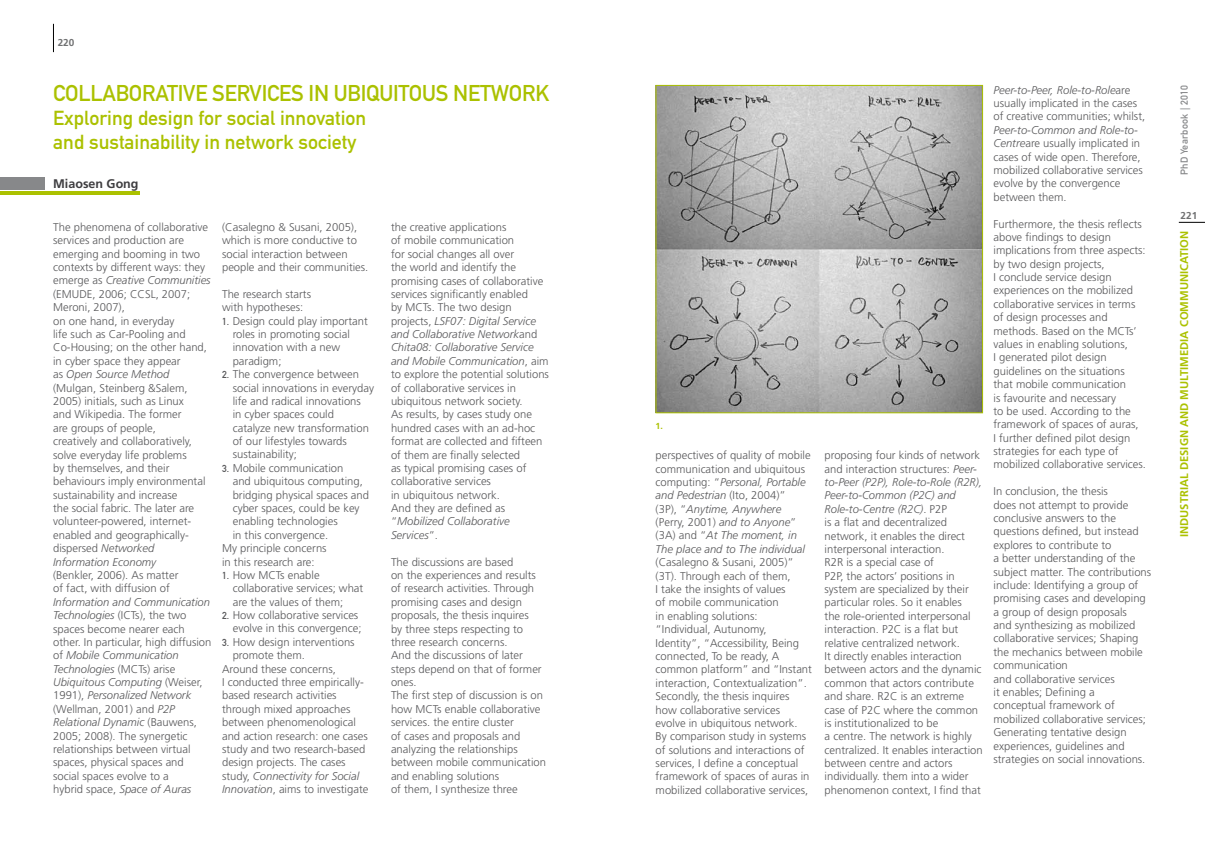
<style>
.page{position:relative;width:1205px;height:851px;background:#fff}
.page>*{position:absolute;margin:0;border:0;box-sizing:border-box;transform-origin:0 0}
.t1{font:22.5px "DIN Mittelschrift Std";letter-spacing:-.01em;color:#abc100}
.t2{font:20px/24px "DIN Mittelschrift Std";color:#abc100}
.t3{font:700 12.5px "Frutiger LT Std";color:#3e3d40}
.t4{font:300 11.25px/13.4px "Frutiger LT Std";color:#58585a}
.t5{font:700 11.25px "Frutiger LT Std";color:#abc100}
.t6{font:italic 300 11.25px "Frutiger LT Std";color:#58585a}
.t7{font:10px "DIN Mittelschrift Std";letter-spacing:.03em;color:#87888a}
.t8{font:700 10px "Frutiger LT Std";color:#707172}
.t9{font:700 8.75px "Frutiger LT Std";color:#abc100}
.s1{font-style:italic}
.s2{font-family:"DIN Mittelschrift Std";font-weight:400;font-size:10px}
.s3{font-style:normal}
</style>
<div class="page">
<svg style="left:53px;top:24px;width:1px;height:28px"></svg>
<svg style="left:1179px;top:222px;width:26px;height:1px"></svg>
<hr style="left:0;top:191px;width:139px;height:4px;background:#abc100">
<div style="left:0;top:178px;width:44px;height:12px;background:#87888a"></div>
<img style="left:658px;top:87px;width:323px;height:324px">
<div style="left:656px;top:85px;width:327px;height:328px;border:1px solid #abc100"></div>
<p class="t8" style="left:58px;top:37px;width:18px">220</p>
<h1 class="t1" style="left:53px;top:80px;width:25px">Collaborative</h1>
<h1 class="t1" style="left:212px;top:80px;width:25px">Services</h1>
<h1 class="t1" style="left:309px;top:80px;width:51px">in Ubiquitous</h1>
<h1 class="t1" style="left:453px;top:80px;width:29px">Networ</h1>
<h1 class="t1" style="left:535px;top:80px;width:13px">k</h1>
<h2 class="t2" style="left:53px;top:106px;width:315px">Exploring design for social innovation and sustainability in network society</h2>
<p class="t3" style="left:53px;top:176px;width:87px">Miaosen Gong</p>
<p class="t4" style="left:53px;top:220px;width:159px">The phenomena of collaborative services and production are emerging and booming in two contexts by different ways: they emerge as <span class="s1">Creative Communities </span>(EMUDE, 2006; CCSL, 2007;<br>Meroni, 2007),<br>on one hand, in everyday<br>life such as Car-Pooling and<br>Co-Housing; on the other hand, in cyber space they appear<br>as <span class="s1">Open Source Method </span>(Mulgan, Steinberg &amp;Salem,<br>2005) initials, such as Linux<br>and Wikipedia. The former<br>are groups of people,<br>creatively and collaboratively, solve everyday life problems<br>by themselves, and their behaviours imply environmental sustainability and increase<br>the social fabric. The later are volunteer-powered, internet&shy;enabled and geographically&shy;dispersed <span class="s1">Networked<br>Information Economy</span></p>
<p class="t4" style="left:53px;top:568px;width:127px">(Benkler, 2006). As matter of fact, with diffusion of</p>
<p class="t4" style="left:53px;top:595px;width:160px"><span class="s1">Information and Communication<br>Technologies</span> (ICTs), the two spaces become nearer each other. In particular, high diffusion of <span class="s1">Mobile Communication<br>Technologies</span> (MCTs) arise<br><span class="s1">Ubiquitous Computing</span> (Weiser,<br>1991), <span class="s1">Personalized Network </span>(Wellman, 2001) and <span class="s1">P2P<br>Relational Dynamic</span> (Bauwens,<br>2005; 2008). The synergetic relationships between virtual spaces, physical spaces and social spaces evolve to a<br>hybrid space, <span class="s1">Space of Auras</span></p>
<p class="t4" style="left:222px;top:220px;width:148px">(Casalegno &amp; Susani, 2005), which is more conductive to social interaction between people and their communities.</p>
<p class="t4" style="left:222px;top:287px;width:90px">The research starts with hypotheses:</p>
<p class="t4" style="left:233px;top:314px;width:137px;text-indent:-11px"><span class="s2">1.</span> Design could play important roles in promoting social innovation with a new paradigm;</p>
<p class="t4" style="left:233px;top:367px;width:143px;text-indent:-11px"><span class="s2">2.</span> The convergence between social innovations in everyday life and radical innovations<br>in cyber spaces could catalyze new transformation of our lifestyles towards sustainability;</p>
<p class="t4" style="left:222px;top:461px;width:123px"><span class="s2">3.</span> Mobile communication</p>
<p class="t4" style="left:233px;top:475px;width:132px">and ubiquitous computing,</p>
<p class="t4" style="left:233px;top:488px;width:138px">bridging physical spaces and</p>
<p class="t4" style="left:233px;top:501px;width:128px">cyber spaces, could be key</p>
<p class="t4" style="left:233px;top:515px;width:107px">enabling technologies</p>
<p class="t4" style="left:233px;top:528px;width:97px">in this convergence.</p>
<p class="t4" style="left:222px;top:541px;width:106px">My principle concerns</p>
<p class="t4" style="left:222px;top:555px;width:94px">in this research are:</p>
<p class="t4" style="left:233px;top:568px;width:132px;text-indent:-11px"><span class="s2">1.</span> How MCTs enable collaborative services; what are the values of them;</p>
<p class="t4" style="left:222px;top:608px;width:141px;text-align:right"><span class="s2">2.</span> How collaborative services evolve in this convergence;</p>
<p class="t4" style="left:222px;top:635px;width:134px"><span class="s2">3.</span> How design interventions</p>
<p class="t4" style="left:233px;top:648px;width:74px">promote them.</p>
<p class="t4" style="left:222px;top:662px;width:115px">Around these concerns,</p>
<p class="t4" style="left:222px;top:675px;width:143px">I conducted three empirically-</p>
<p class="t4" style="left:222px;top:689px;width:116px">based research activities</p>
<p class="t4" style="left:222px;top:702px;width:130px">through mixed approaches</p>
<p class="t4" style="left:222px;top:715px;width:135px">between phenomenological</p>
<p class="t4" style="left:222px;top:729px;width:147px">and action research: one cases</p>
<p class="t4" style="left:222px;top:742px;width:145px">study and two research-based</p>
<p class="t4" style="left:222px;top:755px;width:125px">design projects. The cases</p>
<p class="t6" style="left:222px;top:769px;width:139px"><span class="s3">study,</span> Connectivity for Social</p>
<p class="t4" style="left:222px;top:782px;width:148px"><span class="s1">Innovation</span>, aims to investigate</p>
<p class="t4" style="left:391px;top:220px;width:159px">the creative applications<br>of mobile communication<br>for social changes all over<br>the world and identify the promising cases of collaborative services significantly enabled<br>by MCTs. The two design projects, <span class="s1">LSF07: Digital Service and Collaborative Network</span>and<br><span class="s1">Chita08: Collaborative Service and Mobile Communication</span>, aim to explore the potential solutions of collaborative services in ubiquitous network society.<br>As results, by cases study one hundred cases with an ad-hoc format are collected and fifteen of them are finally selected<br>as typical promising cases of collaborative services<br>in ubiquitous network.<br>And they are defined as “<span class="s1">Mobilized Collaborative<br>Services</span>”.</p>
<p class="t4" style="left:391px;top:555px;width:157px">The discussions are based<br>on the experiences and results of research activities. Through promising cases and design proposals, the thesis inquires<br>by three steps respecting to three research concerns.<br>And the discussions of later steps depend on that of former ones.<br>The first step of discussion is on how MCTs enable collaborative services. the entire cluster<br>of cases and proposals and analyzing the relationships between mobile communication and enabling solutions<br>of them, I synthesize three</p>
<p class="t9" style="left:656px;top:420px;width:9px">1.</p>
<p class="t4" style="left:656px;top:448px;width:157px">perspectives of quality of mobile communication and ubiquitous computing: “<span class="s1">Personal, Portable and Pedestrian</span> (Ito, 2004)”<br>(3P), “<span class="s1">Anytime, Anywhere </span>(Perry, 2001) <span class="s1">and to Anyone</span>” (3A) and “<span class="s1">At The moment, in<br>The place and to The individual</span></p>
<p class="t4" style="left:656px;top:555px;width:158px">(Casalegno &amp; Susani, 2005)” (3T). Through each of them,<br>I take the insights of values<br>of mobile communication<br>in enabling solutions: “Individual, Autunomy,<br>Identity”, “Accessibility, Being connected, To be ready, A common platform” and “Instant interaction, Contextualization”.<br>Secondly, the thesis inquires how collaborative services evolve in ubiquitous network.<br>By comparison study in systems of solutions and interactions of services, I define a conceptual framework of spaces of auras in mobilized collaborative services,</p>
<p class="t4" style="left:824px;top:448px;width:160px">proposing four kinds of network and interaction structures: <span class="s1">Peer&shy;to-Peer (P2P), Role-to-Role (R2R),<br>Peer-to-Common (P2C) and<br>Role-to-Centre (R2C)</span>. P2P<br>is a flat and decentralized network, it enables the direct interpersonal interaction.<br>R2R is a special case of<br>P2P, the actors’ positions in system are specialized by their particular roles. So it enables<br>the role-oriented interpersonal interaction. P2C is a flat but relative centralized network.<br>It directly enables interaction between actors and the dynamic common that actors contribute and share. R2C is an extreme case of P2C where the common is institutionalized to be<br>a centre. The network is highly centralized. It enables interaction between centre and actors individually. them into a wider phenomenon context, I find that</p>
<p class="t4" style="left:993px;top:83px;width:153px"><span class="s1">Peer-to-Peer, Role-to-Role</span>are usually implicated in the cases of creative communities; whilst,</p>
<p class="t4" style="left:993px;top:123px;width:151px"><span class="s1">Peer-to-Common and Role-to-<br>Centre</span>are usually implicated in cases of wide open. Therefore, mobilized collaborative services evolve by the convergence between them.</p>
<p class="t4" style="left:993px;top:217px;width:154px">Furthermore, the thesis reflects above findings to design implications from three aspects: by two design projects,<br>I conclude service design experiences on the mobilized collaborative services in terms of design processes and methods. Based on the MCTs’ values in enabling solutions,<br>I generated pilot design guidelines on the situations that mobile communication<br>is favourite and necessary<br>to be used. According to the framework of spaces of auras,<br>I further defined pilot design strategies for each type of mobilized collaborative services.</p>
<p class="t4" style="left:993px;top:484px;width:159px">In conclusion, the thesis<br>does not attempt to provide conclusive answers to the questions defined, but instead explores to contribute to<br>a better understanding of the subject matter. The contributions include: Identifying a group of promising cases and developing a group of design proposals<br>and synthesizing as mobilized collaborative services; Shaping the mechanics between mobile communication<br>and collaborative services<br>it enables; Defining a<br>conceptual framework of mobilized collaborative services;<br>Generating tentative design experiences, guidelines and strategies on social innovations.</p>
<p class="t7" style="left:1178px;top:175px;width:92px;rotate:-90deg">PhD Yearbook | 2010</p>
<p class="t8" style="left:1180px;top:210px;width:18px">221</p>
<p class="t5" style="left:1177px;top:537px;width:308px;rotate:-90deg">INDUSTRIAL DESIGN AND MULTIMEDIA COMMUNICATION</p>
</div>
